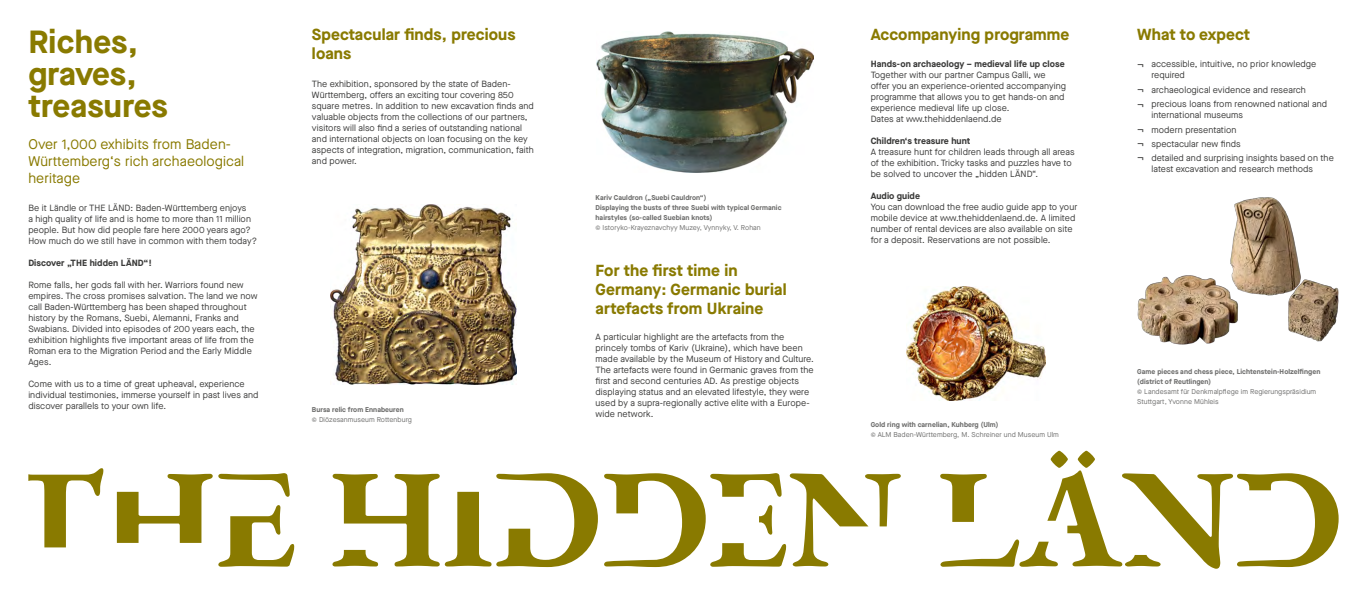
<style>
.page{position:relative;width:1367px;height:596px;background:#fff}
.page>*{position:absolute;margin:0;border:0;box-sizing:border-box;transform-origin:0 0}
.t1{font:700 32px/32px "Maison Neue";letter-spacing:.005em;color:#897a00}
.t2{font:700 16px/19px "Maison Neue";letter-spacing:.01em;color:#897a00}
.t3{font:14px/16.8px "Maison Neue";letter-spacing:.01em;color:#897a00}
.t4{font:9px/11px "Maison Neue";letter-spacing:.01em;color:#3b3b3a}
.t5{font:700 9px "Maison Neue";letter-spacing:.01em;color:#3b3b3a}
.t6{font:700 7px/10px "Maison Neue";letter-spacing:.01em;color:#6f6f6e}
.t7{font:7px/10px "Maison Neue";letter-spacing:.01em;color:#6f6f6e}
.s1{font-size:11px}
</style>
<div class="page">
<img style="left:331px;top:204px;width:185px;height:180px">
<svg style="left:1050px;top:450px;width:17px;height:17px"></svg>
<svg style="left:1077px;top:450px;width:17px;height:17px"></svg>
<svg style="left:332px;top:473px;width:266px;height:93px"></svg>
<svg style="left:28px;top:468px;width:75px;height:79px"></svg>
<svg style="left:117px;top:473px;width:177px;height:93px"></svg>
<svg style="left:604px;top:473px;width:296px;height:93px"></svg>
<svg style="left:940px;top:470px;width:398px;height:98px"></svg>
<img style="left:596px;top:32px;width:217px;height:140px">
<img style="left:1137px;top:197px;width:201px;height:147px">
<img style="left:906px;top:286px;width:139px;height:114px">
<h1 class="t1" style="left:28px;top:24px;width:141px">Riches, graves, treasures</h1>
<h3 class="t3" style="left:28px;top:135px;width:217px">Over 1,000 exhibits from Baden-<br>Württemberg‘s rich archaeological heritage</h3>
<p class="t4" style="left:28px;top:202px;width:230px">Be it Ländle or THE LÄND: Baden-Württemberg enjoys<br>a high quality of life and is home to more than 11 million people. But how did people fare here 2000 years ago?<br>How much do we still have in common with them today?</p>
<p class="t5" style="left:28px;top:256px;width:125px">Discover „THE hidden LÄND“!</p>
<p class="t4" style="left:28px;top:279px;width:231px">Rome falls, her gods fall with her. Warriors found new empires. The cross promises salvation. The land we now call Baden-Württemberg has been shaped throughout history by the Romans, Suebi, Alemanni, Franks and Swabians. Divided into episodes of 200 years each, the exhibition highlights five important areas of life from the Roman era to the Migration Period and the Early Middle Ages.</p>
<p class="t4" style="left:28px;top:378px;width:231px">Come with us to a time of great upheaval, experience individual testimonies, immerse yourself in past lives and discover parallels to your own life.</p>
<h2 class="t2" style="left:312px;top:25px;width:205px">Spectacular finds, precious loans</h2>
<p class="t4" style="left:312px;top:78px;width:223px">The exhibition, sponsored by the state of Baden-Württemberg, offers an exciting tour covering 850 square metres. In addition to new excavation finds and valuable objects from the collections of our partners, visitors will also find a series of outstanding national and international objects on loan focusing on the key aspects of integration, migration, communication, faith and power.</p>
<p class="t6" style="left:312px;top:404px;width:93px">Bursa relic from Ennabeuren</p>
<p class="t7" style="left:312px;top:414px;width:101px">© Diözesanmuseum Rottenburg</p>
<p class="t6" style="left:595px;top:192px;width:187px">Kariv Cauldron („Suebi Cauldron“)<br>Displaying the busts of three Suebi with typical Germanic hairstyles (so-called Suebian knots)</p>
<p class="t7" style="left:595px;top:222px;width:167px">© Istoryko-Krayeznavchyy Muzey, Vynnyky, V. Rohan</p>
<h2 class="t2" style="left:595px;top:260px;width:192px">For the first time in<br>Germany: Germanic burial artefacts from Ukraine</h2>
<p class="t4" style="left:595px;top:330px;width:220px">A particular highlight are the artefacts from the princely tombs of Kariv (Ukraine), which have been made available by the Museum of History and Culture.<br>The artefacts were found in Germanic graves from the first and second centuries AD. As prestige objects displaying status and an elevated lifestyle, they were used by a supra-regionally active elite with a Europe&shy;wide network.</p>
<h2 class="t2" style="left:870px;top:25px;width:200px">Accompanying programme</h2>
<h2 class="t2" style="left:1137px;top:25px;width:114px">What to expect</h2>
<p class="t4" style="left:1151px;top:59px;width:166px;text-indent:-14px"><span class="s1">¬</span> accessible, intuitive, no prior knowledge required</p>
<p class="t4" style="left:1137px;top:82px;width:191px;line-height:14.2px"><span class="s1">¬</span> archaeological evidence and research<br><span class="s1">¬</span> precious loans from renowned national and</p>
<p class="t4" style="left:1137px;top:108px;width:198px;line-height:14.3px;text-indent:14px">international museums<br><span class="s1">¬</span> modern presentation<br><span class="s1">¬</span> spectacular new finds<br><span class="s1">¬</span> detailed and surprising insights based on the</p>
<p class="t4" style="left:1151px;top:163px;width:163px">latest excavation and research methods</p>
<p class="t5" style="left:870px;top:58px;width:195px">Hands-on archaeology – medieval life up close</p>
<p class="t4" style="left:870px;top:69px;width:197px">Together with our partner Campus Galli, we offer you an experience-oriented accompanying programme that allows you to get hands-on and experience medieval life up close.<br>Dates at www.thehiddenlaend.de</p>
<p class="t5" style="left:870px;top:135px;width:101px">Children‘s treasure hunt</p>
<p class="t4" style="left:870px;top:146px;width:205px">A treasure hunt for children leads through all areas of the exhibition. Tricky tasks and puzzles have to be solved to uncover the „hidden LÄND“.</p>
<p class="t5" style="left:870px;top:190px;width:51px">Audio guide</p>
<p class="t4" style="left:870px;top:201px;width:208px">You can download the free audio guide app to your mobile device at www.thehiddenlaend.de. A limited number of rental devices are also available on site for a deposit. Reservations are not possible.</p>
<p class="t6" style="left:870px;top:419px;width:129px">Gold ring with carnelian, Kuhberg (Ulm)</p>
<p class="t7" style="left:870px;top:429px;width:190px">© ALM Baden-Württemberg, M. Schreiner und Museum Ulm</p>
<p class="t6" style="left:1137px;top:366px;width:185px">Game pieces and chess piece, Lichtenstein-Holzelfingen (district of Reutlingen)</p>
<p class="t7" style="left:1137px;top:386px;width:180px">© Landesamt für Denkmalpflege im Regierungspräsidium<br>Stuttgart, Yvonne Mühleis</p>
</div>
